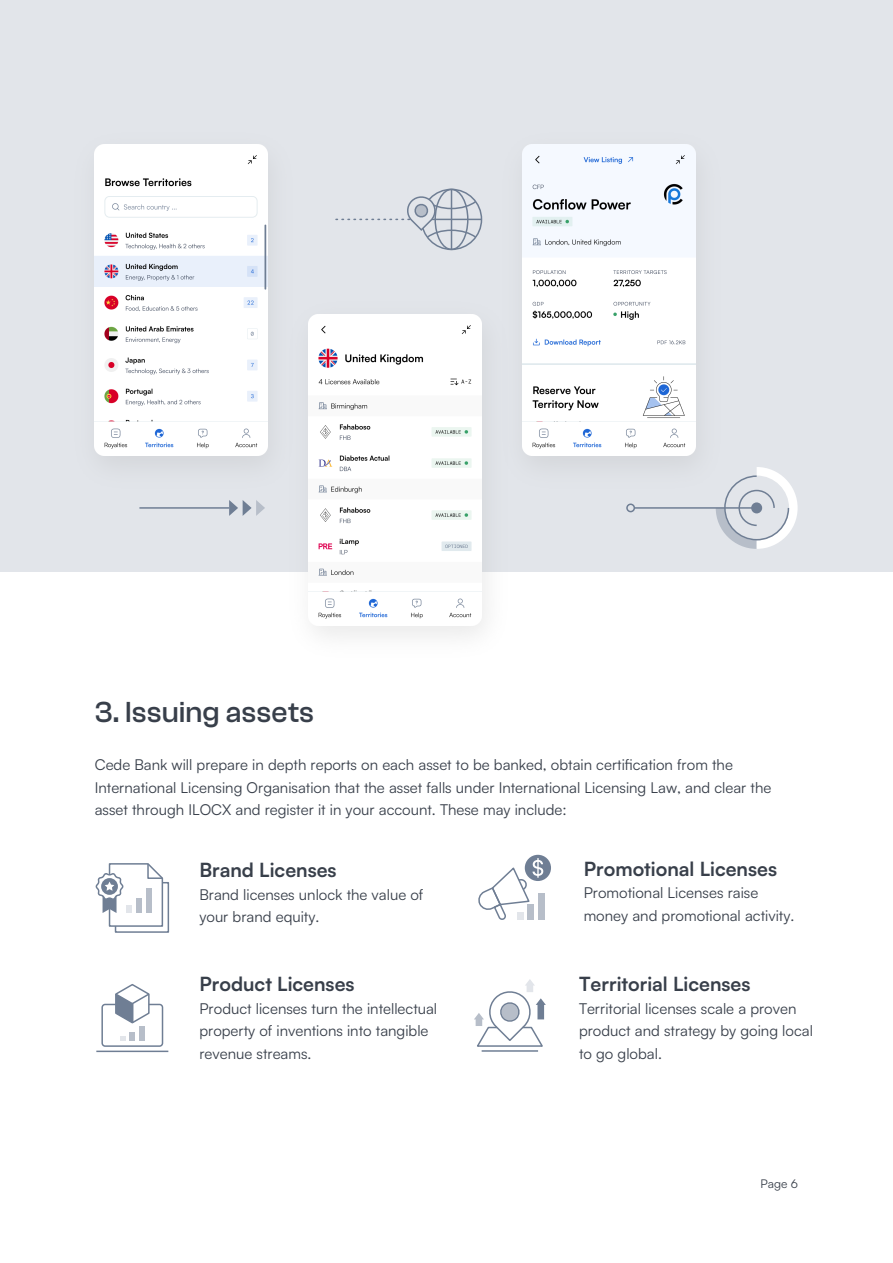
<style>
.page{position:relative;width:893px;height:1263px;background:#fff}
.page>*{position:absolute;margin:0;border:0;box-sizing:border-box;transform-origin:0 0}
.t1{font:500 30px "Clash Grotesk";letter-spacing:.005em;color:#383f4a}
.t2{font:700 19.5px "Satoshi";color:#383f4a}
.t3{font:15px/22.5px "Satoshi";color:#383f4a}
.t4{font:12px "Satoshi";color:#383f4a}
</style>
<div class="page">
<div style="left:0;top:0;width:893px;height:572px;background:#e2e5ea"></div>
<img style="left:308px;top:520px;width:178px;height:117px">
<img style="left:309px;top:314px;width:172px;height:311px">
<img style="left:94px;top:144px;width:231px;height:376px">
<img style="left:95px;top:145px;width:172px;height:311px">
<img style="left:471px;top:144px;width:245px;height:376px">
<img style="left:523px;top:145px;width:172px;height:311px">
<div style="left:421px;top:189px;width:61px;height:61px;border:2px solid #6f7e94;border-radius:50%"></div>
<hr style="left:451px;top:189px;width:1px;height:60px;background:#6f7e94">
<hr style="left:421px;top:219px;width:60px;height:1px;background:#6f7e94">
<div style="left:434px;top:189px;width:35px;height:61px;border:2px solid #6f7e94;border-radius:50%"></div>
<svg style="left:335px;top:196px;width:143px;height:43px"></svg>
<svg style="left:95px;top:863px;width:75px;height:70px"></svg>
<div style="left:136px;top:898px;width:6px;height:14px;background:#b7bec9"></div>
<div style="left:146px;top:888px;width:6px;height:24px;background:#b7bec9"></div>
<div style="left:101px;top:1004px;width:62px;height:43px;border:2px solid #6f7e94;border-radius:3px"></div>
<hr style="left:96px;top:1050px;width:72px;height:2px;background:#6f7e94">
<svg style="left:120px;top:1036px;width:5px;height:4px"></svg>
<div style="left:129px;top:1032px;width:6px;height:8px;background:#b7bec9"></div>
<div style="left:139px;top:1026px;width:6px;height:14px;background:#b7bec9"></div>
<svg style="left:114px;top:984px;width:37px;height:40px"></svg>
<div style="left:525px;top:855px;width:26px;height:26px;background:#6f7e94;border-radius:50%"></div>
<svg style="left:478px;top:858px;width:65px;height:62px"></svg>
<div style="left:517px;top:912px;width:6px;height:8px;background:#e2e5ea"></div>
<div style="left:528px;top:904px;width:6px;height:16px;background:#b7bec9"></div>
<div style="left:538px;top:893px;width:7px;height:27px;background:#b7bec9"></div>
<svg style="left:474px;top:979px;width:72px;height:68px"></svg>
<hr style="left:482px;top:1050px;width:56px;height:2px;background:#6f7e94">
<div style="left:626px;top:503px;width:9px;height:9px;border:2px solid #6f7e94;border-radius:50%"></div>
<svg style="left:716px;top:467px;width:82px;height:82px"></svg>
<hr style="left:634px;top:507px;width:123px;height:2px;background:#6f7e94">
<svg style="left:229px;top:500px;width:36px;height:16px"></svg>
<hr style="left:139px;top:507px;width:90px;height:2px;background:#6f7e94">
<h1 class="t1" style="left:95px;top:695px;width:221px">3. Issuing assets</h1>
<p class="t3" style="left:95px;top:753px;width:678px">Cede Bank will prepare in depth reports on each asset to be banked, obtain certification from the<br>International Licensing Organisation that the asset falls under International Licensing Law, and clear the asset through ILOCX and register it in your account. These may include:</p>
<h2 class="t2" style="left:199px;top:856px;width:139px">Brand Licenses</h2>
<p class="t3" style="left:199px;top:882px;width:225px">Brand licenses unlock the value of your brand equity.</p>
<h2 class="t2" style="left:199px;top:970px;width:157px">Product Licenses</h2>
<p class="t3" style="left:199px;top:996px;width:239px">Product licenses turn the intellectual property of inventions into tangible revenue streams.</p>
<h2 class="t2" style="left:584px;top:854px;width:195px">Promotional Licenses</h2>
<p class="t3" style="left:584px;top:881px;width:212px">Promotional Licenses raise money and promotional activity.</p>
<h2 class="t2" style="left:579px;top:970px;width:173px">Territorial Licenses</h2>
<p class="t3" style="left:579px;top:996px;width:235px">Territorial licenses scale a proven product and strategy by going local to go global.</p>
<p class="t4" style="left:761px;top:1176px;width:39px">Page 6</p>
</div>
